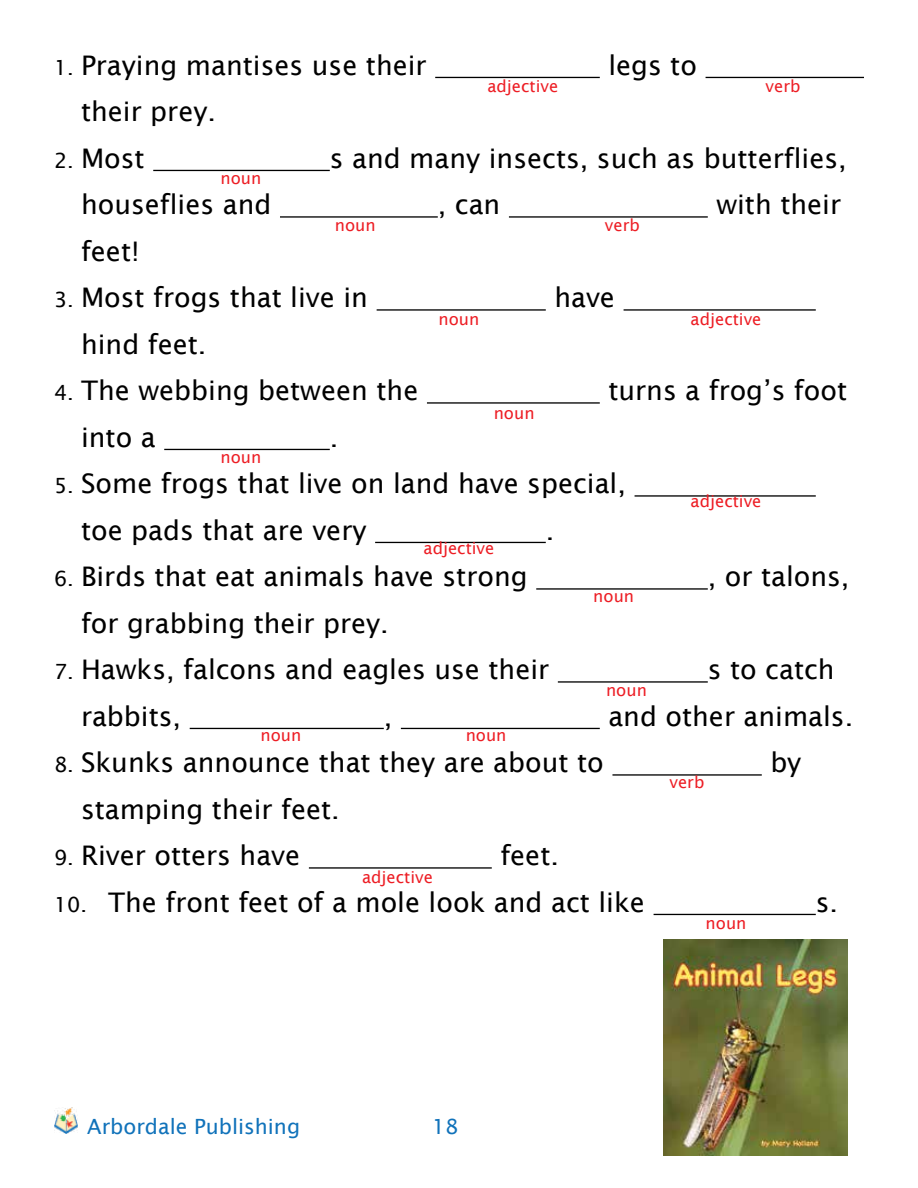
<style>
.page{position:relative;width:918px;height:1188px;background:#fff}
.page>*{position:absolute;margin:0;border:0;box-sizing:border-box;transform-origin:0 0}
.t1{font:27px/46.5px "Lucida Sans";color:#000}
.t2{font:21px "Lucida Sans";color:#1072ba}
.t3{font:16.5px "Lucida Sans";color:#ed1d24}
.s1{font-size:21px}
</style>
<div class="page">
<img style="left:54px;top:1108px;width:23px;height:26px">
<hr style="left:435px;top:77px;width:165px;height:1px;background:#000">
<hr style="left:706px;top:77px;width:158px;height:1px;background:#000">
<hr style="left:153px;top:170px;width:177px;height:1px;background:#000">
<hr style="left:280px;top:216px;width:158px;height:2px;background:#000">
<hr style="left:509px;top:216px;width:199px;height:2px;background:#000">
<hr style="left:377px;top:309px;width:169px;height:2px;background:#000">
<hr style="left:624px;top:309px;width:192px;height:2px;background:#000">
<hr style="left:427px;top:402px;width:173px;height:2px;background:#000">
<hr style="left:164px;top:449px;width:166px;height:1px;background:#000">
<hr style="left:635px;top:495px;width:181px;height:2px;background:#000">
<hr style="left:375px;top:542px;width:171px;height:1px;background:#000">
<hr style="left:536px;top:588px;width:172px;height:2px;background:#000">
<hr style="left:558px;top:681px;width:150px;height:2px;background:#000">
<hr style="left:190px;top:728px;width:194px;height:1px;background:#000">
<hr style="left:401px;top:728px;width:199px;height:1px;background:#000">
<hr style="left:612px;top:774px;width:150px;height:2px;background:#000">
<hr style="left:309px;top:867px;width:183px;height:2px;background:#000">
<hr style="left:654px;top:914px;width:162px;height:1px;background:#000">
<img style="left:664px;top:940px;width:183px;height:216px">
<p class="t1" style="left:54px;top:42px;width:374px"><span class="s1">1.</span> Praying mantises use their</p>
<p class="t1" style="left:608px;top:42px;width:90px">legs to</p>
<p class="t1" style="left:81px;top:88px;width:136px">their prey.</p>
<p class="t1" style="left:54px;top:135px;width:92px"><span class="s1">2.</span> Most</p>
<p class="t1" style="left:330px;top:135px;width:518px">s and many insects, such as butterflies,</p>
<p class="t1" style="left:81px;top:181px;width:192px">houseflies and</p>
<p class="t1" style="left:438px;top:181px;width:64px">, can</p>
<p class="t1" style="left:716px;top:181px;width:126px">with their</p>
<p class="t1" style="left:81px;top:228px;width:60px">feet!</p>
<p class="t1" style="left:54px;top:274px;width:316px"><span class="s1">3.</span> Most frogs that live in</p>
<p class="t1" style="left:554px;top:274px;width:62px">have</p>
<p class="t1" style="left:81px;top:321px;width:127px">hind feet.</p>
<p class="t1" style="left:54px;top:367px;width:366px"><span class="s1">4.</span> The webbing between the</p>
<p class="t1" style="left:608px;top:367px;width:240px">turns a frog’s foot</p>
<p class="t1" style="left:81px;top:414px;width:76px">into a</p>
<p class="t1" style="left:330px;top:414px;width:10px">.</p>
<p class="t1" style="left:81px;top:460px;width:546px;text-indent:-27px"><span class="s1">5.</span> Some frogs that live on land have special, toe pads that are very</p>
<p class="t3" style="left:487px;top:76px;width:72px">adjective</p>
<p class="t3" style="left:766px;top:76px;width:36px">verb</p>
<p class="t3" style="left:221px;top:169px;width:42px">noun</p>
<p class="t3" style="left:605px;top:215px;width:36px">verb</p>
<p class="t3" style="left:335px;top:215px;width:42px">noun</p>
<p class="t3" style="left:691px;top:309px;width:72px">adjective</p>
<p class="t3" style="left:439px;top:309px;width:42px">noun</p>
<p class="t3" style="left:494px;top:403px;width:42px">noun</p>
<p class="t3" style="left:221px;top:448px;width:42px">noun</p>
<p class="t3" style="left:691px;top:492px;width:72px">adjective</p>
<p class="t1" style="left:546px;top:507px;width:10px">.</p>
<p class="t3" style="left:424px;top:539px;width:72px">adjective</p>
<p class="t1" style="left:54px;top:553px;width:475px"><span class="s1">6.</span> Birds that eat animals have strong</p>
<p class="t1" style="left:708px;top:553px;width:143px">, or talons,</p>
<p class="t1" style="left:81px;top:600px;width:309px">for grabbing their prey.</p>
<p class="t1" style="left:54px;top:646px;width:497px"><span class="s1">7.</span> Hawks, falcons and eagles use their</p>
<p class="t1" style="left:708px;top:646px;width:128px">s to catch</p>
<p class="t1" style="left:81px;top:693px;width:102px">rabbits,</p>
<p class="t3" style="left:593px;top:587px;width:42px">noun</p>
<p class="t3" style="left:606px;top:681px;width:42px">noun</p>
<p class="t1" style="left:608px;top:693px;width:246px">and other animals.</p>
<p class="t1" style="left:384px;top:693px;width:10px">,</p>
<p class="t3" style="left:260px;top:725px;width:42px">noun</p>
<p class="t3" style="left:466px;top:725px;width:42px">noun</p>
<p class="t1" style="left:54px;top:739px;width:551px"><span class="s1">8.</span> Skunks announce that they are about to</p>
<p class="t1" style="left:770px;top:739px;width:33px">by</p>
<p class="t1" style="left:81px;top:786px;width:260px">stamping their feet.</p>
<p class="t1" style="left:54px;top:832px;width:248px"><span class="s1">9.</span> River otters have</p>
<p class="t1" style="left:500px;top:832px;width:60px">feet.</p>
<p class="t1" style="left:54px;top:879px;width:592px"><span class="s1">10.</span> The front feet of a mole look and act like</p>
<p class="t1" style="left:816px;top:879px;width:24px">s.</p>
<p class="t3" style="left:670px;top:773px;width:36px">verb</p>
<p class="t3" style="left:362px;top:868px;width:72px">adjective</p>
<p class="t2" style="left:87px;top:1115px;width:214px">Arbordale Publishing</p>
<p class="t2" style="left:432px;top:1115px;width:28px">18</p>
<p class="t3" style="left:706px;top:914px;width:42px">noun</p>
</div>
